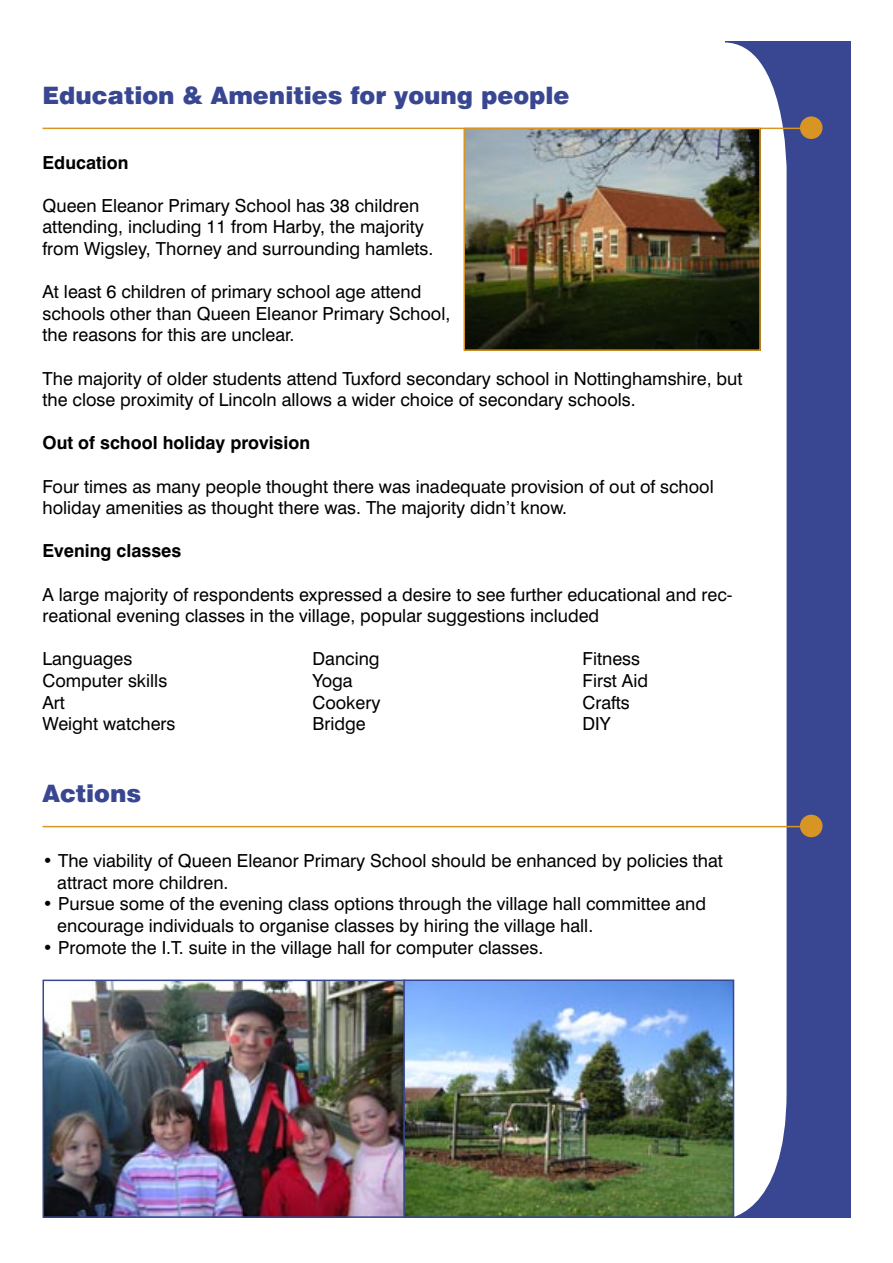
<style>
.page{position:relative;width:893px;height:1263px;background:#fff}
.page>*{position:absolute;margin:0;border:0;box-sizing:border-box;transform-origin:0 0}
.t1{font:900 24px "Swiss 721 BT";color:#394792}
.t2{font:18px/21.6px "Swiss 721 BT";color:#000}
.t3{font:700 18px "Swiss 721 BT";color:#000}
</style>
<div class="page">
<div style="left:725px;top:41px;width:125px;height:1177px;background:#394792"></div>
<div style="left:661px;top:42px;width:126px;height:1175px;background:#fff"></div>
<div style="left:801px;top:117px;width:21px;height:21px;background:#d89523;border-radius:50%"></div>
<div style="left:800px;top:116px;width:22px;height:23px;border:2px solid #d89523;border-radius:50%"></div>
<hr style="left:43px;top:128px;width:768px;height:1px;background:#d89523">
<div style="left:801px;top:815px;width:21px;height:21px;background:#d89523;border-radius:50%"></div>
<div style="left:800px;top:815px;width:22px;height:22px;border:2px solid #d89523;border-radius:50%"></div>
<hr style="left:43px;top:826px;width:768px;height:1px;background:#d89523">
<img style="left:466px;top:131px;width:292px;height:217px">
<div style="left:463px;top:128px;width:298px;height:223px;border:2px solid #d89523"></div>
<img style="left:46px;top:982px;width:685px;height:233px">
<div style="left:43px;top:979px;width:362px;height:239px;border:2px solid #394792"></div>
<div style="left:403px;top:979px;width:331px;height:239px;border:2px solid #394792"></div>
<p class="t1" style="left:43px;top:81px;width:528px">Education &amp; Amenities for young people</p>
<p class="t3" style="left:43px;top:151px;width:87px">Education</p>
<p class="t2" style="left:43px;top:194px;width:392px">Queen Eleanor Primary School has 38 children attending, including 11 from Harby, the majority from Wigsley, Thorney and surrounding hamlets.</p>
<p class="t2" style="left:43px;top:281px;width:409px">At least 6 children of primary school age attend schools other than Queen Eleanor Primary School, the reasons for this are unclear.</p>
<p class="t2" style="left:43px;top:367px;width:701px">The majority of older students attend Tuxford secondary school in Nottinghamshire, but the close proximity of Lincoln allows a wider choice of secondary schools.</p>
<p class="t3" style="left:43px;top:432px;width:269px">Out of school holiday provision</p>
<p class="t2" style="left:43px;top:475px;width:673px">Four times as many people thought there was inadequate provision of out of school holiday amenities as thought there was. The majority didn’t know.</p>
<p class="t3" style="left:43px;top:540px;width:140px">Evening classes</p>
<p class="t2" style="left:43px;top:583px;width:691px">A large majority of respondents expressed a desire to see further educational and rec&shy;reational evening classes in the village, popular suggestions included</p>
<p class="t2" style="left:43px;top:648px;width:91px">Languages</p>
<p class="t2" style="left:313px;top:648px;width:69px">Dancing</p>
<p class="t2" style="left:583px;top:648px;width:59px">Fitness</p>
<p class="t2" style="left:43px;top:670px;width:126px">Computer skills</p>
<p class="t2" style="left:313px;top:670px;width:42px">Yoga</p>
<p class="t2" style="left:583px;top:670px;width:67px">First Aid</p>
<p class="t2" style="left:43px;top:691px;width:24px">Art</p>
<p class="t2" style="left:313px;top:691px;width:70px">Cookery</p>
<p class="t2" style="left:583px;top:691px;width:49px">Crafts</p>
<p class="t2" style="left:43px;top:713px;width:135px">Weight watchers</p>
<p class="t2" style="left:313px;top:713px;width:55px">Bridge</p>
<p class="t2" style="left:583px;top:713px;width:30px">DIY</p>
<p class="t1" style="left:43px;top:779px;width:100px">Actions</p>
<p class="t2" style="left:57px;top:850px;width:667px;text-indent:-15px">• The viability of Queen Eleanor Primary School should be enhanced by policies that attract more children.</p>
<p class="t2" style="left:57px;top:893px;width:650px;text-indent:-15px">• Pursue some of the evening class options through the village hall committee and encourage individuals to organise classes by hiring the village hall.</p>
<p class="t2" style="left:43px;top:936px;width:502px">• Promote the I.T. suite in the village hall for computer classes.</p>
</div>
